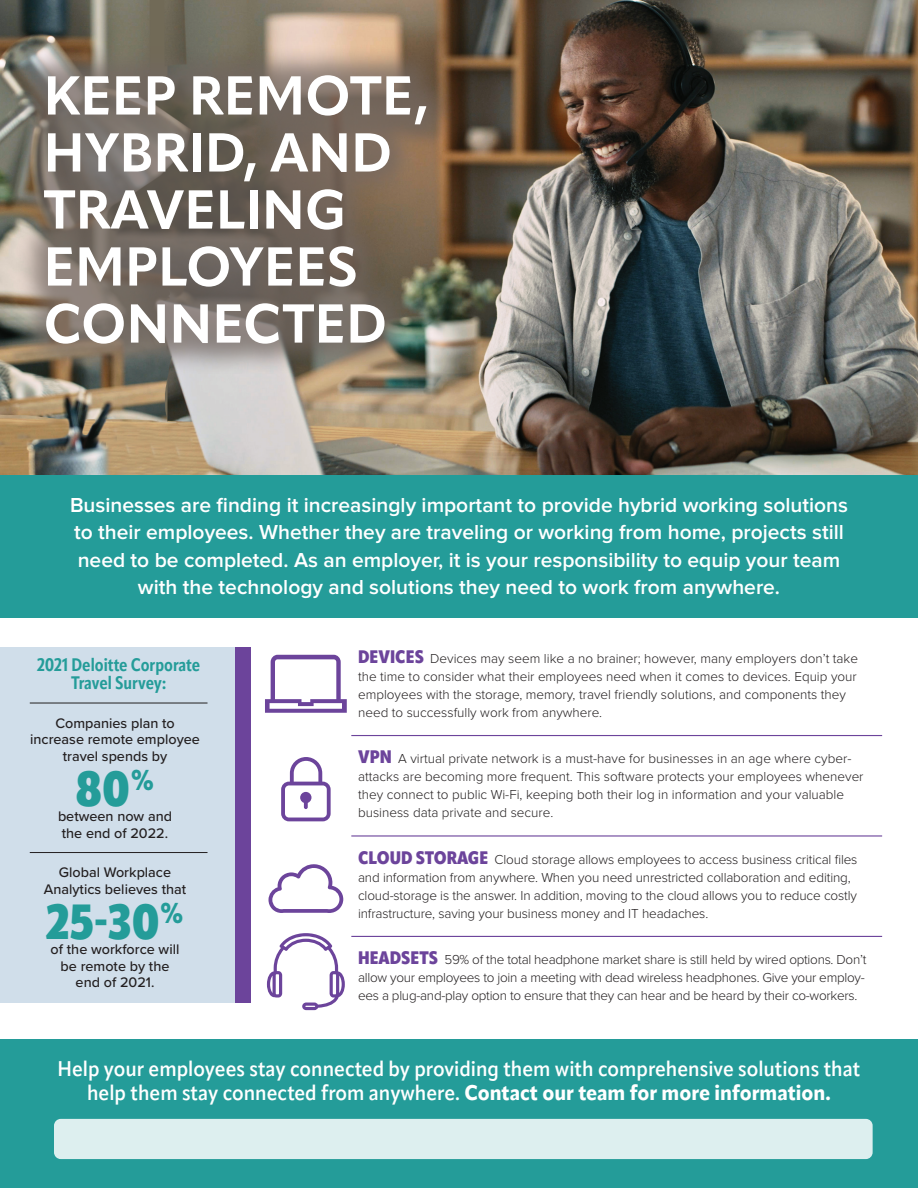
<style>
.page{position:relative;width:918px;height:1188px;background:#fff}
.page>*{position:absolute;margin:0;border:0;box-sizing:border-box;transform-origin:0 0}
.t1{font:700 54px/57px "Apparat";color:#fff}
.t2{font:900 48.9px "Apparat Cond";color:#249c99}
.t3{font:600 21px/27px "Proxima Nova";color:#fff;text-align:center}
.t4{font:600 21px/24px "Apparat Semi Cond";color:#fff;text-align:center}
.t5{font:700 18px/18px "Apparat Cond";color:#249c99;text-align:center}
.t6{font:500 14.4px/16.5px "Proxima Nova";color:#231f20;text-align:center}
.t7{font:300 13.5px/18px "Proxima Nova";color:#231f20}
.t8{font:300 13.5px/18px "Proxima Nova";letter-spacing:-.02em;color:#231f20}
.s1{font-family:"Apparat Cond";font-weight:900;font-size:18px;color:#6c449b}
.s2{font-weight:800}
</style>
<div class="page">
<img style="left:0;top:0;width:918px;height:475px">
<div style="left:0;top:980px;width:917px;height:208px;background:#249c99"></div>
<div style="left:54px;top:1119px;width:819px;height:40px;background:#ddefef;border-radius:7px"></div>
<div style="left:12px;top:44px;width:445px;height:331px;background:#726761;opacity:.75"></div>
<div style="left:0;top:622px;width:918px;height:417px;background:#fff"></div>
<hr style="left:351px;top:735px;width:531px;height:1px;background:#6c449b">
<hr style="left:351px;top:835px;width:531px;height:2px;background:#6c449b">
<hr style="left:351px;top:936px;width:531px;height:1px;background:#6c449b">
<svg style="left:267px;top:933px;width:78px;height:77px"></svg>
<svg style="left:281px;top:757px;width:50px;height:64px"></svg>
<div style="left:300px;top:792px;width:11px;height:11px;background:#6c449b;border-radius:50%"></div>
<hr style="left:304px;top:796px;width:4px;height:13px;background:#6c449b;border-radius:2px">
<svg style="left:265px;top:655px;width:82px;height:58px"></svg>
<svg style="left:268px;top:864px;width:75px;height:49px"></svg>
<div style="left:0;top:475px;width:918px;height:143px;background:#249c99"></div>
<div style="left:0;top:647px;width:244px;height:356px;background:#d0deea"></div>
<div style="left:235px;top:647px;width:15px;height:356px;background:#6c449b"></div>
<hr style="left:30px;top:852px;width:178px;height:1px;background:#231f20">
<hr style="left:30px;top:703px;width:178px;height:1px;background:#231f20">
<p class="t1" style="left:44px;top:67px;width:387px">KEEP REMOTE,<br>HYBRID, AND<br>TRAVELING<br>EMPLOYEES<br>CONNECTED</p>
<p class="t3" style="left:70px;top:492px;width:780px">Businesses are finding it increasingly important to provide hybrid working solutions to their employees. Whether they are traveling or working from home, projects still need to be completed. As an employer, it is your responsibility to equip your team with the technology and solutions they need to work from anywhere.</p>
<p class="t5" style="left:37px;top:656px;width:165px">2021 Deloitte Corporate<br>Travel Survey:</p>
<p class="t6" style="left:30px;top:714px;width:171px">Companies plan to increase remote employee travel spends by</p>
<p class="t2" style="left:76px;top:759px;width:80px">80<sup>%</sup></p>
<p class="t6" style="left:58px;top:807px;width:116px;text-align:left">between now and the end of 2022.</p>
<p class="t6" style="left:44px;top:864px;width:144px">Global Workplace<br>Analytics believes that</p>
<p class="t2" style="left:46px;top:892px;width:139px">25-30<sup>%</sup></p>
<p class="t6" style="left:51px;top:940px;width:130px">of the workforce will be remote by the end of 2021.</p>
<p class="t7" style="left:358px;top:649px;width:502px"><span class="s1">DEVICES</span> Devices may seem like a no brainer; however, many employers don’t take the time to consider what their employees need when it comes to devices. Equip your employees with the storage, memory, travel friendly solutions, and components they need to successfully work from anywhere.</p>
<p class="t7" style="left:358px;top:750px;width:507px"><span class="s1">VPN</span> A virtual private network is a must-have for businesses in an age where cyber&shy;attacks are becoming more frequent. This software protects your employees whenever they connect to public Wi-Fi, keeping both their log in information and your valuable business data private and secure.</p>
<p class="t7" style="left:358px;top:850px;width:501px"><span class="s1">CLOUD STORAGE</span> Cloud storage allows employees to access business critical files and information from anywhere. When you need unrestricted collaboration and editing, cloud-storage is the answer. In addition, moving to the cloud allows you to reduce costly infrastructure, saving your business money and IT headaches.</p>
<p class="t8" style="left:358px;top:951px;width:510px"><span class="s1">HEADSETS</span> 59% of the total headphone market share is still held by wired options. Don’t allow your employees to join a meeting with dead wireless headphones. Give your employ&shy;ees a plug-and-play option to ensure that they can hear and be heard by their co-workers.</p>
<p class="t4" style="left:58px;top:1056px;width:804px">Help your employees stay connected by providing them with comprehensive solutions that help them stay connected from anywhere. <span class="s2">Contact our team for more information.</span></p>
</div>
